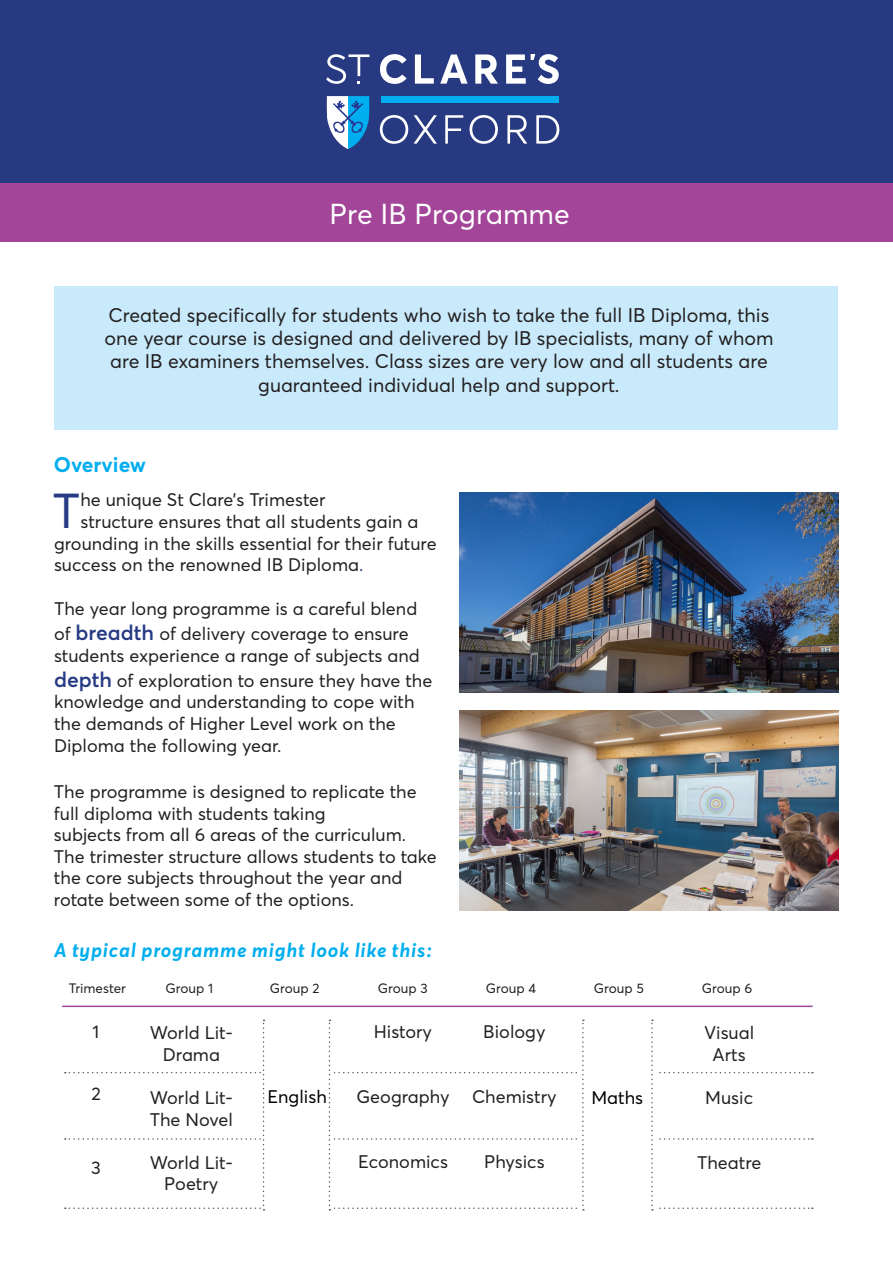
<style>
.page{position:relative;width:893px;height:1263px;background:#fff}
.page>*{position:absolute;margin:0;border:0;box-sizing:border-box;transform-origin:0 0}
.t1{font:48.45px "Averta";color:#273b85}
.t2{font:28.5px "Averta";color:#fff}
.t3{font:700 21px "Averta";color:#00aeef}
.t4{font:19.5px/23.4px "Averta";color:#231f20;text-align:center}
.t5{font:italic 700 19.5px "Averta";letter-spacing:.04em;color:#00aeef}
.t6{font:18px/21.6px "Averta";color:#231f20}
.t7{font:18px "Averta";color:#000001}
.t8{font:13.5px "Averta";color:#231f20}
.s1{color:#273b85}
.s2{font-weight:600;font-size:21px;color:#273b85}
</style>
<div class="page">
<div style="left:0;top:0;width:893px;height:193px;background:#273981"></div>
<div style="left:0;top:184px;width:893px;height:58px;background:#a34599"></div>
<div style="left:54px;top:286px;width:783px;height:144px;background:#c8eafa"></div>
<img style="left:459px;top:711px;width:380px;height:200px">
<hr style="left:62px;top:1005px;width:751px;height:2px;background:#a34599">
<div style="left:381px;top:96px;width:177px;height:7px;background:#00aeef"></div>
<svg style="left:380px;top:54px;width:27px;height:30px"></svg>
<svg style="left:415px;top:54px;width:19px;height:30px"></svg>
<svg style="left:440px;top:54px;width:28px;height:30px"></svg>
<svg style="left:475px;top:54px;width:23px;height:30px"></svg>
<svg style="left:506px;top:54px;width:53px;height:30px"></svg>
<svg style="left:380px;top:115px;width:28px;height:29px"></svg>
<svg style="left:414px;top:115px;width:23px;height:29px"></svg>
<svg style="left:445px;top:115px;width:18px;height:29px"></svg>
<svg style="left:470px;top:115px;width:28px;height:29px"></svg>
<svg style="left:507px;top:115px;width:20px;height:29px"></svg>
<svg style="left:536px;top:115px;width:23px;height:29px"></svg>
<svg style="left:326px;top:54px;width:43px;height:30px"></svg>
<svg style="left:327px;top:96px;width:42px;height:53px"></svg>
<img style="left:459px;top:492px;width:379px;height:200px">
<svg style="left:65px;top:1019px;width:748px;height:191px"></svg>
<p class="t2" style="left:330px;top:196px;width:242px">Pre IB Programme</p>
<p class="t4" style="left:104px;top:303px;width:671px">Created specifically for students who wish to take the full IB Diploma, this one year course is designed and delivered by IB specialists, many of whom are IB examiners themselves. Class sizes are very low and all students are guaranteed individual help and support.</p>
<p class="t3" style="left:54px;top:451px;width:94px">Overview</p>
<p class="t1" style="left:52px;top:480px;width:29px">T</p>
<p class="t6" style="left:80px;top:489px;width:247px">he unique St Clare’s Trimester</p>
<p class="t6" style="left:80px;top:511px;width:340px">structure ensures that all students gain a</p>
<p class="t6" style="left:54px;top:532px;width:384px">grounding in the skills essential for their future</p>
<p class="t6" style="left:54px;top:554px;width:311px">success on the renowned IB Diploma<span class="s1">.</span></p>
<p class="t6" style="left:54px;top:596px;width:365px;line-height:25.2px">The year long programme is a careful blend of <span class="s2">breadth</span> of delivery coverage to ensure</p>
<p class="t6" style="left:54px;top:643px;width:380px;line-height:25.2px">students experience a range of subjects and <span class="s2">depth</span> of exploration to ensure they have the</p>
<p class="t6" style="left:54px;top:691px;width:362px">knowledge and understanding to cope with the demands of Higher Level work on the<br>Diploma the following year.</p>
<p class="t6" style="left:54px;top:781px;width:384px">The programme is designed to replicate the full diploma with students taking<br>subjects from all 6 areas of the curriculum.<br>The trimester structure allows students to take the core subjects throughout the year and rotate between some of the options.</p>
<p class="t5" style="left:54px;top:938px;width:379px">A typical programme might look like this:</p>
<p class="t8" style="left:69px;top:980px;width:59px">Trimester</p>
<p class="t8" style="left:166px;top:980px;width:49px">Group 1</p>
<p class="t8" style="left:270px;top:980px;width:51px">Group 2</p>
<p class="t8" style="left:378px;top:980px;width:51px">Group 3</p>
<p class="t8" style="left:486px;top:980px;width:52px">Group 4</p>
<p class="t8" style="left:594px;top:980px;width:52px">Group 5</p>
<p class="t8" style="left:702px;top:980px;width:52px">Group 6</p>
<p class="t6" style="left:93px;top:1021px;width:8px">1</p>
<p class="t6" style="left:150px;top:1022px;width:85px">World Lit-</p>
<p class="t6" style="left:163px;top:1043px;width:59px">Drama</p>
<p class="t6" style="left:150px;top:1086px;width:85px">World Lit-</p>
<p class="t6" style="left:150px;top:1108px;width:85px">The Novel</p>
<p class="t6" style="left:150px;top:1151px;width:85px">World Lit-</p>
<p class="t6" style="left:164px;top:1173px;width:56px">Poetry</p>
<p class="t6" style="left:483px;top:1021px;width:64px">Biology</p>
<p class="t6" style="left:374px;top:1021px;width:60px">History</p>
<p class="t6" style="left:704px;top:1022px;width:52px;text-align:center">Visual<br>Arts</p>
<p class="t6" style="left:705px;top:1086px;width:49px">Music</p>
<p class="t6" style="left:91px;top:1083px;width:11px">2</p>
<p class="t7" style="left:267px;top:1085px;width:61px">English</p>
<p class="t7" style="left:591px;top:1086px;width:53px">Maths</p>
<p class="t6" style="left:357px;top:1085px;width:94px">Geography</p>
<p class="t6" style="left:472px;top:1085px;width:86px">Chemistry</p>
<p class="t6" style="left:484px;top:1150px;width:62px">Physics</p>
<p class="t6" style="left:358px;top:1150px;width:91px">Economics</p>
<p class="t6" style="left:697px;top:1151px;width:66px">Theatre</p>
<p class="t6" style="left:91px;top:1156px;width:11px">3</p>
</div>
